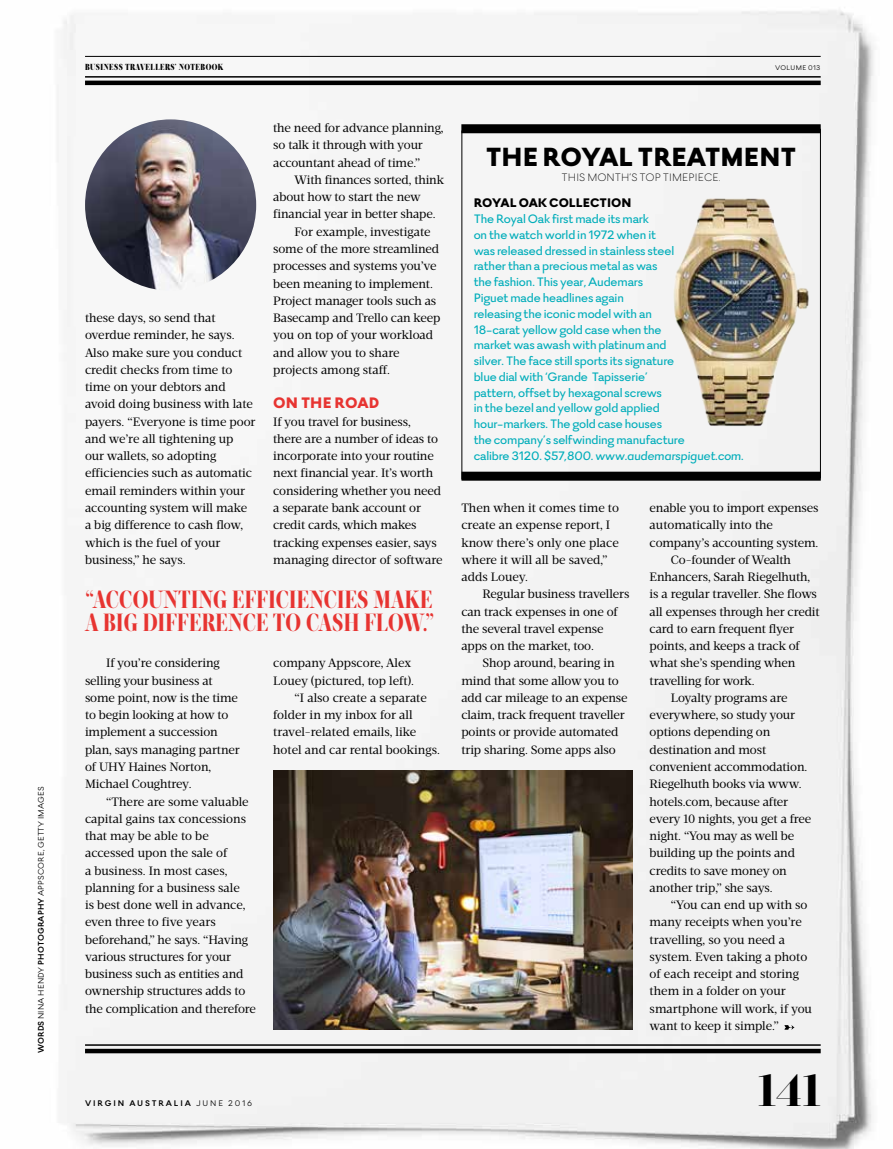
<style>
.page{position:relative;width:893px;height:1149px;background:#fff}
.page>*{position:absolute;margin:0;border:0;box-sizing:border-box;transform-origin:0 0}
.t1{font:900 46.5px "Velino Display";color:#000}
.t2{font:900 28.5px "Firme";letter-spacing:-.005em;color:#000}
.t3{font:700 25.5px/22.5px "Velino Compressed Display";letter-spacing:.01em;color:#e73431}
.t4{font:900 16.5px "Firme";letter-spacing:.005em;color:#e73431}
.t5{font:500 13.5px/15.8px "Firme";letter-spacing:-.01em;color:#00adba}
.t6{font:900 13.5px "Firme";letter-spacing:-.005em;color:#000}
.t7{font:12.3px/17.2px "Velino Text";letter-spacing:-.01em;color:#000}
.t8{font:300 12px "Firme";letter-spacing:.005em;color:#000}
.t9{font:9px "Firme";letter-spacing:.015em;color:#000}
.t10{font:900 9px "Velino Compressed Display";letter-spacing:.05em;color:#000}
.t11{font:700 9px "Firme";letter-spacing:.205em;color:#000}
.t12{font:7.5px "Firme";letter-spacing:.025em;color:#000}
.s1{font-weight:700}
.s2{font-weight:400}
.s3{font-style:italic}
</style>
<div class="page">
<div style="left:57px;top:10px;width:817px;height:1138px;background:#f5f5f5"></div>
<hr style="left:85px;top:1043px;width:736px;height:2px;background:#000">
<svg style="left:85px;top:1048px;width:736px;height:4px;background:#303030"></svg>
<hr style="left:85px;top:56px;width:736px;height:1px;background:#000">
<hr style="left:85px;top:76px;width:736px;height:2px;background:#000">
<hr style="left:85px;top:81px;width:736px;height:4px;background:#000">
<hr style="left:820px;top:129px;width:1px;height:349px;background:#000">
<hr style="left:461px;top:130px;width:1px;height:349px;background:#000">
<div style="left:461px;top:124px;width:360px;height:9px;background:#000"></div>
<div style="left:461px;top:471px;width:360px;height:9px;background:#000"></div>
<img style="left:85px;top:119px;width:171px;height:171px;border-radius:86px">
<img style="left:273px;top:770px;width:359px;height:259px">
<svg style="left:784px;top:1024px;width:11px;height:5px"></svg>
<img style="left:672px;top:197px;width:139px;height:230px">
<p class="t9" style="left:36px;top:1052px;width:268px;rotate:-90deg"><span class="s1">WORDS</span> NINA HENDY <span class="s1">PHOTOGRAPHY</span> APPSCORE, GETTY IMAGES</p>
<p class="t10" style="left:85px;top:62px;width:140px">BUSINESS TRAVELLERS’ NOTEBOOK</p>
<p class="t12" style="left:775px;top:64px;width:47px">VOLUME 013</p>
<p class="t7" style="left:85px;top:309px;width:172px">these days, so send that overdue reminder, he says.<br>Also make sure you conduct credit checks from time to time on your debtors and avoid doing business with late payers. “Everyone is time poor and we’re all tightening up our wallets, so adopting efficiencies such as automatic email reminders within your accounting system will make a big difference to cash flow, which is the fuel of your business,” he says.</p>
<p class="t7" style="left:273px;top:120px;width:172px">the need for advance planning, so talk it through with your accountant ahead of time.”</p>
<p class="t7" style="left:294px;top:171px;width:151px">With finances sorted, think</p>
<p class="t7" style="left:273px;top:189px;width:149px">about how to start the new</p>
<p class="t7" style="left:273px;top:206px;width:164px">financial year in better shape.</p>
<p class="t7" style="left:294px;top:223px;width:138px">For example, investigate</p>
<p class="t7" style="left:273px;top:240px;width:167px">some of the more streamlined</p>
<p class="t7" style="left:273px;top:258px;width:165px">processes and systems you’ve</p>
<p class="t7" style="left:273px;top:275px;width:161px">been meaning to implement.</p>
<p class="t7" style="left:273px;top:292px;width:165px">Project manager tools such as</p>
<p class="t7" style="left:273px;top:309px;width:169px">Basecamp and Trello can keep</p>
<p class="t7" style="left:273px;top:327px;width:162px">you on top of your workload</p>
<p class="t7" style="left:273px;top:344px;width:128px">and allow you to share</p>
<p class="t7" style="left:273px;top:361px;width:118px">projects among staff.</p>
<h3 class="t4" style="left:273px;top:393px;width:108px">ON THE ROAD</h3>
<p class="t7" style="left:273px;top:413px;width:171px">If you travel for business,<br>there are a number of ideas to incorporate into your routine next financial year. It’s worth considering whether you need a separate bank account or credit cards, which makes tracking expenses easier, says managing director of software</p>
<h3 class="t3" style="left:85px;top:589px;width:350px">“ACCOUNTING EFFICIENCIES MAKE<br>A BIG DIFFERENCE TO CASH FLOW.”</h3>
<p class="t7" style="left:85px;top:654px;width:156px;text-indent:21px">If you’re considering selling your business at some point, now is the time to begin looking at how to implement a succession plan, says managing partner of UHY Haines Norton,<br>Michael Coughtrey.</p>
<p class="t7" style="left:85px;top:792px;width:172px;text-indent:21px">“There are some valuable capital gains tax concessions that may be able to be accessed upon the sale of<br>a business. In most cases, planning for a business sale<br>is best done well in advance, even three to five years beforehand,” he says. “Having various structures for your business such as entities and ownership structures adds to the complication and therefore</p>
<p class="t7" style="left:273px;top:654px;width:139px">company Appscore, Alex</p>
<p class="t7" style="left:273px;top:672px;width:142px">Louey (pictured, top left).</p>
<p class="t7" style="left:294px;top:689px;width:134px">“I also create a separate</p>
<p class="t7" style="left:273px;top:706px;width:141px">folder in my inbox for all</p>
<p class="t7" style="left:273px;top:723px;width:145px">travel-related emails, like</p>
<p class="t7" style="left:273px;top:741px;width:168px">hotel and car rental bookings.</p>
<p class="t11" style="left:85px;top:1097px;width:169px">VIRGIN AUSTRALIA <span class="s2">JUNE 2016</span></p>
<h2 class="t2" style="left:486px;top:140px;width:312px">THE ROYAL TREATMENT</h2>
<p class="t8" style="left:562px;top:170px;width:161px">THIS MONTH’S TOP TIMEPIECE.</p>
<p class="t6" style="left:474px;top:195px;width:159px">ROYAL OAK COLLECTION</p>
<p class="t5" style="left:474px;top:211px;width:271px">The Royal Oak first made its mark<br>on the watch world in 1972 when it<br>was released dressed in stainless steel<br>rather than a precious metal as was<br>the fashion. This year, Audemars<br>Piguet made headlines again<br>releasing the iconic model with an<br>18-carat yellow gold case when the<br>market was awash with platinum and<br>silver. The face still sports its signature<br>blue dial with ‘Grande Tapisserie’<br>pattern, offset by hexagonal screws<br>in the bezel and yellow gold applied<br>hour-markers. The gold case houses<br>the company’s selfwinding manufacture<br>calibre 3120. <span class="s3">$57,800. www.audemarspiguet.com</span>.</p>
<p class="t7" style="left:461px;top:499px;width:159px">Then when it comes time to create an expense report, I know there’s only one place where it will all be saved,” adds Louey.</p>
<p class="t7" style="left:461px;top:585px;width:169px;text-indent:21px">Regular business travellers can track expenses in one of the several travel expense apps on the market, too.</p>
<p class="t7" style="left:461px;top:654px;width:168px;text-indent:21px">Shop around, bearing in mind that some allow you to add car mileage to an expense claim, track frequent traveller points or provide automated trip sharing. Some apps also</p>
<p class="t7" style="left:650px;top:499px;width:170px">enable you to import expenses</p>
<p class="t7" style="left:650px;top:516px;width:125px">automatically into the</p>
<p class="t7" style="left:650px;top:534px;width:170px">company’s accounting system.</p>
<p class="t7" style="left:671px;top:551px;width:122px">Co-founder of Wealth</p>
<p class="t7" style="left:650px;top:568px;width:162px">Enhancers, Sarah Riegelhuth,</p>
<p class="t7" style="left:650px;top:585px;width:169px">is a regular traveller. She flows</p>
<p class="t7" style="left:650px;top:603px;width:172px">all expenses through her credit</p>
<p class="t7" style="left:650px;top:620px;width:146px">card to earn frequent flyer</p>
<p class="t7" style="left:650px;top:637px;width:152px">points, and keeps a track of</p>
<p class="t7" style="left:650px;top:654px;width:147px">what she’s spending when</p>
<p class="t7" style="left:650px;top:672px;width:106px">travelling for work.</p>
<p class="t7" style="left:671px;top:689px;width:118px">Loyalty programs are</p>
<p class="t7" style="left:650px;top:706px;width:147px">everywhere, so study your</p>
<p class="t7" style="left:650px;top:723px;width:122px">options depending on</p>
<p class="t7" style="left:650px;top:741px;width:118px">destination and most</p>
<p class="t7" style="left:650px;top:758px;width:159px">convenient accommodation.</p>
<p class="t7" style="left:650px;top:775px;width:153px">Riegelhuth books via www.</p>
<p class="t7" style="left:650px;top:792px;width:140px">hotels.com, because after</p>
<p class="t7" style="left:650px;top:810px;width:163px">every 10 nights, you get a free</p>
<p class="t7" style="left:650px;top:827px;width:146px">night. “You may as well be</p>
<p class="t7" style="left:650px;top:844px;width:147px">building up the points and</p>
<p class="t7" style="left:650px;top:861px;width:139px">credits to save money on</p>
<p class="t7" style="left:650px;top:879px;width:124px">another trip,” she says.</p>
<p class="t7" style="left:671px;top:896px;width:138px">“You can end up with so</p>
<p class="t7" style="left:650px;top:913px;width:154px">many receipts when you’re</p>
<p class="t7" style="left:650px;top:930px;width:137px">travelling, so you need a</p>
<p class="t7" style="left:650px;top:948px;width:159px">system. Even taking a photo</p>
<p class="t7" style="left:650px;top:965px;width:151px">of each receipt and storing</p>
<p class="t7" style="left:650px;top:982px;width:138px">them in a folder on your</p>
<p class="t7" style="left:650px;top:999px;width:164px">smartphone will work, if you</p>
<p class="t7" style="left:650px;top:1017px;width:131px">want to keep it simple.”</p>
<h1 class="t1" style="left:758px;top:1063px;width:65px">141</h1>
</div>
